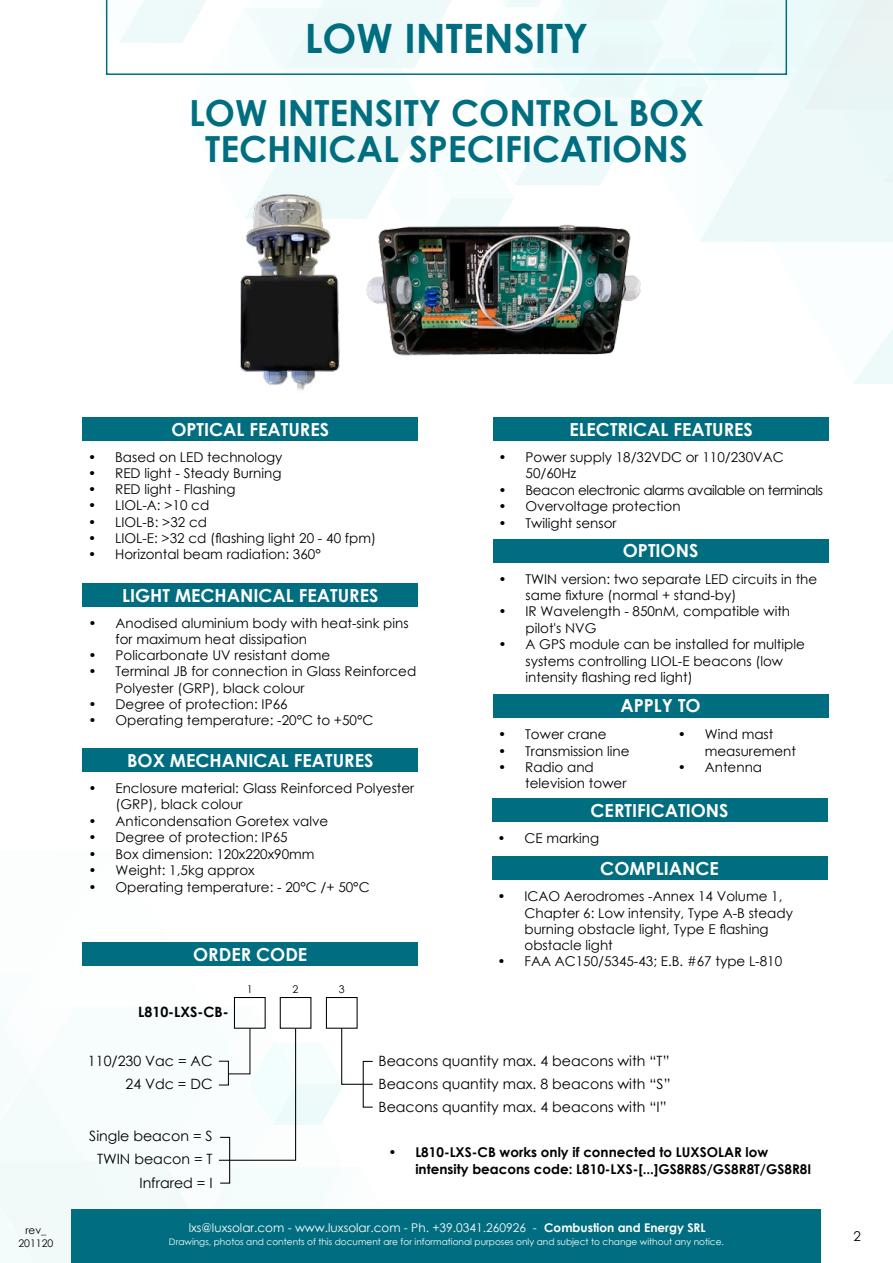
<style>
.page{position:relative;width:893px;height:1263px;background:#fff}
.page>*{position:absolute;margin:0;border:0;box-sizing:border-box;transform-origin:0 0}
.t1{font:700 40.5px "Century Gothic";color:#006e80}
.t2{font:700 36px/36px "Century Gothic";color:#006e80;text-align:center}
.t3{font:700 18px "Century Gothic";color:#fff}
.t4{font:14.25px/23px "Century Gothic";color:#000;text-align:right}
.t5{font:700 14.25px "Century Gothic";color:#000}
.t6{font:13.5px/16.2px "Century Gothic";color:#000}
.t7{font:700 13.5px/16.2px "Century Gothic";color:#000}
.t8{font:13.5px "Century Gothic";letter-spacing:-.03em;color:#000}
.t9{font:12px "Century Gothic";color:#fff}
.t10{font:10.65px "Century Gothic";color:#000}
.t11{font:10.5px/12.6px "Century Gothic";color:#000;text-align:center}
.t12{font:9px "Century Gothic";color:#fff}
.s1{font-weight:700}
</style>
<div class="page">
<svg style="left:853px;top:329px;width:40px;height:55px;fill:#effbfb"></svg>
<svg style="left:105px;top:0;width:788px;height:242px"></svg>
<svg style="left:538px;top:0;width:355px;height:182px;fill:#edfafa"></svg>
<div style="left:72px;top:1209px;width:749px;height:54px;background:#006e80"></div>
<svg style="left:106px;top:0;width:681px;height:75px"></svg>
<div style="left:83px;top:418px;width:335px;height:23px;background:#006e80"></div>
<div style="left:493px;top:539px;width:335px;height:23px;background:#006e80"></div>
<div style="left:83px;top:584px;width:335px;height:23px;background:#006e80"></div>
<div style="left:492px;top:798px;width:335px;height:24px;background:#006e80"></div>
<div style="left:492px;top:856px;width:335px;height:23px;background:#006e80"></div>
<div style="left:493px;top:694px;width:335px;height:23px;background:#006e80"></div>
<div style="left:83px;top:748px;width:335px;height:24px;background:#006e80"></div>
<div style="left:493px;top:418px;width:335px;height:23px;background:#006e80"></div>
<svg style="left:0;top:942px;width:418px;height:321px"></svg>
<div style="left:363px;top:1061px;width:10px;height:47px;border:1px solid #000"></div>
<div style="left:220px;top:1137px;width:10px;height:46px;border:1px solid #000"></div>
<div style="left:83px;top:943px;width:335px;height:23px;background:#006e80"></div>
<img style="left:356px;top:221px;width:301px;height:135px">
<img style="left:236px;top:184px;width:109px;height:207px">
<h1 class="t1" style="left:305px;top:7px;width:285px">LOW INTENSITY</h1>
<h2 class="t2" style="left:189px;top:94px;width:516px">LOW INTENSITY CONTROL BOX<br>TECHNICAL SPECIFICATIONS</h2>
<h3 class="t3" style="left:171px;top:416px;width:159px">OPTICAL FEATURES</h3>
<p class="t6" style="left:88px;top:449px;width:196px">• Based on LED technology</p>
<p class="t6" style="left:88px;top:465px;width:195px">• RED light - Steady Burning</p>
<p class="t6" style="left:88px;top:481px;width:149px">• RED light - Flashing</p>
<p class="t6" style="left:88px;top:497px;width:123px">• LIOL-A: &gt;10 cd</p>
<p class="t6" style="left:88px;top:513px;width:120px">• LIOL-B: &gt;32 cd</p>
<p class="t6" style="left:88px;top:530px;width:289px">• LIOL-E: &gt;32 cd (flashing light 20 - 40 fpm)</p>
<p class="t6" style="left:88px;top:546px;width:234px">• Horizontal beam radiation: 360°</p>
<h3 class="t3" style="left:623px;top:537px;width:77px">OPTIONS</h3>
<p class="t6" style="left:526px;top:571px;width:293px;text-indent:-27px">• TWIN version: two separate LED circuits in the same fixture (normal + stand-by)</p>
<p class="t6" style="left:526px;top:603px;width:266px;text-indent:-27px">• IR Wavelength - 850nM, compatible with pilot's NVG</p>
<p class="t6" style="left:526px;top:636px;width:281px;text-indent:-27px">• A GPS module can be installed for multiple systems controlling LIOL-E beacons (low intensity flashing red light)</p>
<h3 class="t3" style="left:569px;top:416px;width:185px">ELECTRICAL FEATURES</h3>
<p class="t6" style="left:526px;top:448px;width:260px;text-indent:-27px">• Power supply 18/32VDC or 110/230VAC<br>50/60Hz</p>
<p class="t8" style="left:499px;top:480px;width:326px">• Beacon electronic alarms available on terminals</p>
<p class="t6" style="left:499px;top:498px;width:184px">• Overvoltage protection</p>
<p class="t6" style="left:499px;top:514px;width:120px">• Twilight sensor</p>
<h3 class="t3" style="left:122px;top:582px;width:258px">LIGHT MECHANICAL FEATURES</h3>
<p class="t6" style="left:116px;top:615px;width:295px;text-indent:-27px">• Anodised aluminium body with heat-sink pins for maximum heat dissipation</p>
<p class="t6" style="left:89px;top:647px;width:243px">• Policarbonate UV resistant dome</p>
<p class="t6" style="left:116px;top:663px;width:302px;text-indent:-27px">• Terminal JB for connection in Glass Reinforced<br>Polyester (GRP), black colour</p>
<p class="t6" style="left:89px;top:696px;width:201px">• Degree of protection: IP66</p>
<p class="t6" style="left:89px;top:712px;width:286px">• Operating temperature: -20°C to +50°C</p>
<h3 class="t3" style="left:620px;top:692px;width:82px">APPLY TO</h3>
<p class="t6" style="left:705px;top:726px;width:93px;text-indent:-27px">• Wind mast measurement</p>
<p class="t6" style="left:678px;top:758px;width:86px">• Antenna</p>
<p class="t6" style="left:498px;top:726px;width:110px">• Tower crane</p>
<p class="t6" style="left:498px;top:742px;width:133px">• Transmission line</p>
<p class="t6" style="left:525px;top:758px;width:103px;text-indent:-27px">• Radio and television tower</p>
<h3 class="t3" style="left:127px;top:747px;width:248px">BOX MECHANICAL FEATURES</h3>
<p class="t6" style="left:116px;top:779px;width:300px;text-indent:-27px">• Enclosure material: Glass Reinforced Polyester (GRP), black colour</p>
<p class="t6" style="left:89px;top:812px;width:241px">• Anticondensation Goretex valve</p>
<p class="t6" style="left:89px;top:829px;width:201px">• Degree of protection: IP65</p>
<p class="t6" style="left:89px;top:845px;width:228px">• Box dimension: 120x220x90mm</p>
<p class="t6" style="left:89px;top:862px;width:168px">• Weight: 1,5kg approx</p>
<p class="t6" style="left:89px;top:878px;width:283px">• Operating temperature: - 20°C /+ 50°C</p>
<h3 class="t3" style="left:591px;top:796px;width:139px">CERTIFICATIONS</h3>
<p class="t6" style="left:497px;top:830px;width:103px">• CE marking</p>
<h3 class="t3" style="left:600px;top:854px;width:120px">COMPLIANCE</h3>
<p class="t6" style="left:524px;top:888px;width:270px;text-indent:-27px">• ICAO Aerodromes -Annex 14 Volume 1, Chapter 6: Low intensity, Type A-B steady burning obstacle light, Type E flashing obstacle light</p>
<p class="t6" style="left:497px;top:953px;width:286px">• FAA AC150/5345-43; E.B. #67 type L-810</p>
<h3 class="t3" style="left:193px;top:941px;width:116px">ORDER CODE</h3>
<p class="t5" style="left:138px;top:1001px;width:92px">L810-LXS-CB-</p>
<p class="t4" style="left:88px;top:1049px;width:126px">110/230 Vac = AC<br>24 Vdc = DC</p>
<p class="t4" style="left:89px;top:1124px;width:125px">Single beacon = S</p>
<p class="t4" style="left:97px;top:1147px;width:117px;line-height:24.2px">TWIN beacon = T<br>Infrared = I</p>
<p class="t10" style="left:247px;top:982px;width:7px">1</p>
<p class="t10" style="left:293px;top:982px;width:7px">2</p>
<p class="t10" style="left:339px;top:982px;width:7px">3</p>
<p class="t4" style="left:379px;top:1049px;width:293px;text-align:justify">Beacons quantity max. 4 beacons with “T” Beacons quantity max. 8 beacons with “S” Beacons quantity max. 4 beacons with “I”</p>
<p class="t7" style="left:415px;top:1144px;width:397px;text-indent:-27px">• L810-LXS-CB works only if connected to LUXSOLAR low intensity beacons code: L810-LXS-[...]GS8R8S/GS8R8T/GS8R8I</p>
<p class="t9" style="left:189px;top:1219px;width:519px">lxs@luxsolar.com - www.luxsolar.com - Ph. +39.0341.260926 - <span class="s1">Combustion and Energy SRL</span></p>
<p class="t12" style="left:169px;top:1235px;width:557px">Drawings, photos and contents of this document are for informational purposes only and subject to change without any notice.</p>
<p class="t11" style="left:18px;top:1224px;width:36px">rev_<br>201120</p>
<p class="t6" style="left:853px;top:1228px;width:9px">2</p>
</div>
